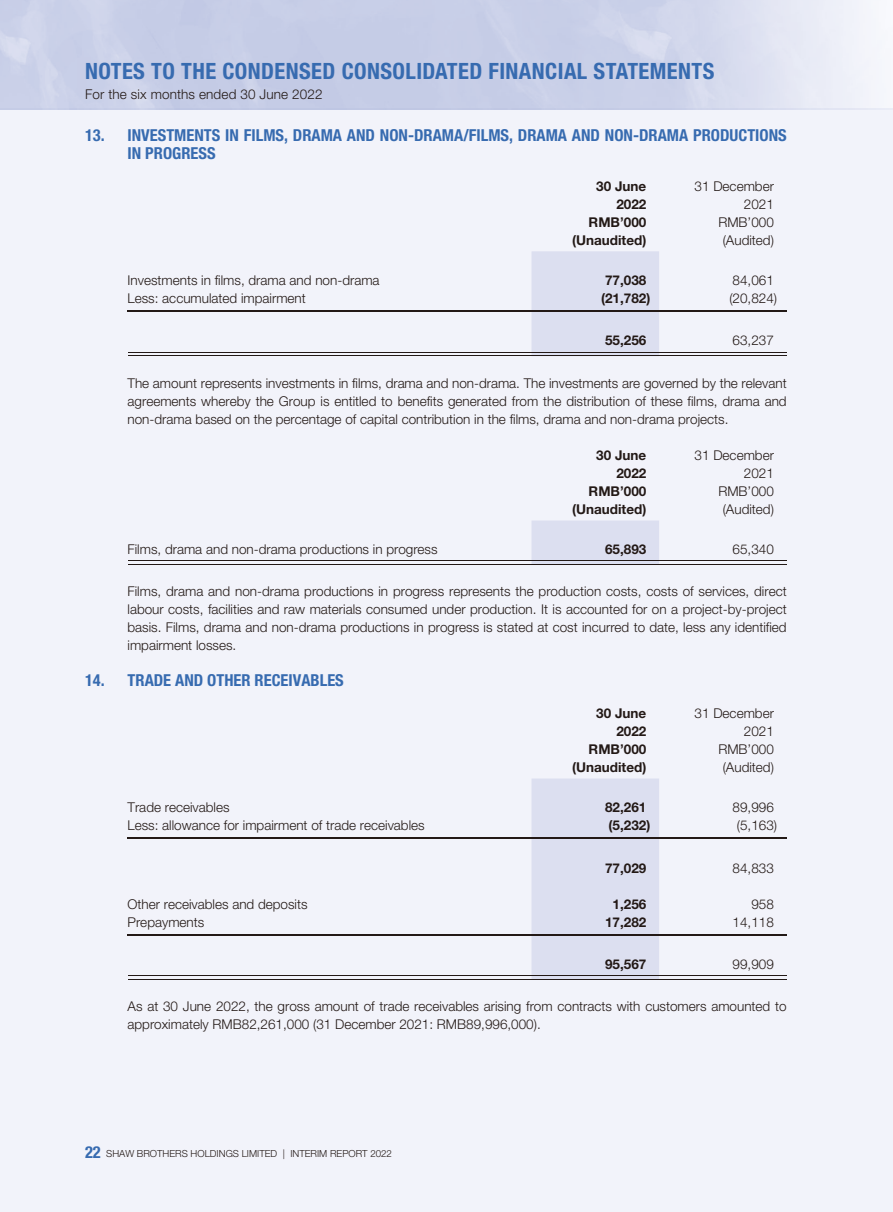
<style>
.page{position:relative;width:893px;height:1212px;background:#fff}
.page>*{position:absolute;margin:0;border:0;box-sizing:border-box;transform-origin:0 0}
.t1{font:700 condensed 22.5px "Helvetica Neue LT Std";letter-spacing:.02em;color:#376bb0}
.t2{font:700 condensed 16.5px/18px "Helvetica Neue LT Std";color:#376bb0}
.t3{font:300 13.5px/18px "Helvetica Neue LT Std";color:#231916;text-align:right}
.t4{font:700 13.5px/18px "Helvetica Neue LT Std";color:#231916;text-align:right}
.t5{font:300 9.75px "Helvetica Neue LT Std";color:#231916}
.s1{font-weight:700;font-stretch:condensed;font-size:16.5px;color:#376bb0}
</style>
<div class="page">
<div style="left:0;top:109px;width:893px;height:1103px;background:#f2f3fa"></div>
<div style="left:531px;top:251px;width:128px;height:104px;background:#dcdff0"></div>
<hr style="left:128px;top:310px;width:659px;height:2px;background:#231916">
<hr style="left:128px;top:352px;width:403px;height:1px;background:#231916">
<hr style="left:128px;top:355px;width:403px;height:1px;background:#231916">
<hr style="left:531px;top:352px;width:128px;height:1px;background:#231916">
<hr style="left:531px;top:355px;width:128px;height:1px;background:#231916">
<hr style="left:659px;top:352px;width:128px;height:1px;background:#231916">
<hr style="left:659px;top:355px;width:128px;height:1px;background:#231916">
<div style="left:531px;top:520px;width:128px;height:44px;background:#dcdff0"></div>
<hr style="left:128px;top:560px;width:403px;height:1px;background:#231916">
<hr style="left:128px;top:564px;width:403px;height:1px;background:#231916">
<hr style="left:531px;top:560px;width:128px;height:1px;background:#231916">
<hr style="left:531px;top:564px;width:128px;height:1px;background:#231916">
<hr style="left:659px;top:560px;width:128px;height:1px;background:#231916">
<hr style="left:659px;top:564px;width:128px;height:1px;background:#231916">
<div style="left:531px;top:778px;width:128px;height:201px;background:#dcdff0"></div>
<hr style="left:128px;top:837px;width:659px;height:2px;background:#231916">
<hr style="left:128px;top:934px;width:659px;height:1px;background:#231916">
<hr style="left:128px;top:975px;width:403px;height:1px;background:#231916">
<hr style="left:128px;top:979px;width:403px;height:1px;background:#231916">
<hr style="left:531px;top:975px;width:128px;height:1px;background:#231916">
<hr style="left:531px;top:979px;width:128px;height:1px;background:#231916">
<hr style="left:659px;top:975px;width:128px;height:1px;background:#231916">
<hr style="left:659px;top:979px;width:128px;height:1px;background:#231916">
<h1 class="t1" style="left:85px;top:63px;width:631px">NOTES TO THE CONDENSED CONSOLIDATED FINANCIAL STATEMENTS</h1>
<p class="t3" style="left:85px;top:87px;width:239px">For the six months ended 30 June 2022</p>
<p class="t2" style="left:128px;top:128px;width:661px;text-indent:-43px">13. INVESTMENTS IN FILMS, DRAMA AND NON-DRAMA/FILMS, DRAMA AND NON-DRAMA PRODUCTIONS<br>IN PROGRESS</p>
<p class="t4" style="left:596px;top:178px;width:52px">30 June<br>2022</p>
<p class="t3" style="left:695px;top:178px;width:81px">31 December<br>2021</p>
<p class="t4" style="left:589px;top:214px;width:59px">RMB’000</p>
<p class="t3" style="left:718px;top:214px;width:57px">RMB’000</p>
<p class="t4" style="left:572px;top:232px;width:76px">(Unaudited)</p>
<p class="t3" style="left:723px;top:232px;width:53px">(Audited)</p>
<p class="t3" style="left:128px;top:273px;width:254px">Investments in films, drama and non-drama</p>
<p class="t4" style="left:605px;top:273px;width:43px">77,038</p>
<p class="t3" style="left:733px;top:273px;width:43px">84,061</p>
<p class="t3" style="left:128px;top:291px;width:180px">Less: accumulated impairment</p>
<p class="t4" style="left:601px;top:291px;width:51px">(21,782)</p>
<p class="t3" style="left:729px;top:291px;width:49px">(20,824)</p>
<p class="t4" style="left:605px;top:333px;width:43px">55,256</p>
<p class="t3" style="left:733px;top:333px;width:43px">63,237</p>
<p class="t3" style="left:128px;top:375px;width:661px;text-align:justify">The amount represents investments in films, drama and non-drama. The investments are governed by the relevant agreements whereby the Group is entitled to benefits generated from the distribution of these films, drama and non-drama based on the percentage of capital contribution in the films, drama and non-drama projects.</p>
<p class="t4" style="left:596px;top:447px;width:52px">30 June<br>2022</p>
<p class="t3" style="left:695px;top:447px;width:81px">31 December<br>2021</p>
<p class="t4" style="left:589px;top:483px;width:59px">RMB’000</p>
<p class="t3" style="left:718px;top:483px;width:57px">RMB’000</p>
<p class="t4" style="left:572px;top:501px;width:76px">(Unaudited)</p>
<p class="t3" style="left:723px;top:501px;width:53px">(Audited)</p>
<p class="t3" style="left:128px;top:542px;width:312px">Films, drama and non-drama productions in progress</p>
<p class="t4" style="left:605px;top:542px;width:43px">65,893</p>
<p class="t3" style="left:733px;top:542px;width:43px">65,340</p>
<p class="t3" style="left:128px;top:584px;width:661px;text-align:justify">Films, drama and non-drama productions in progress represents the production costs, costs of services, direct labour costs, facilities and raw materials consumed under production. It is accounted for on a project-by-project basis. Films, drama and non-drama productions in progress is stated at cost incurred to date, less any identified impairment losses.</p>
<p class="t2" style="left:85px;top:673px;width:260px">14. TRADE AND OTHER RECEIVABLES</p>
<p class="t4" style="left:596px;top:705px;width:52px">30 June<br>2022</p>
<p class="t3" style="left:695px;top:705px;width:81px">31 December<br>2021</p>
<p class="t4" style="left:589px;top:741px;width:59px">RMB’000</p>
<p class="t3" style="left:718px;top:741px;width:57px">RMB’000</p>
<p class="t4" style="left:572px;top:759px;width:76px">(Unaudited)</p>
<p class="t3" style="left:723px;top:759px;width:53px">(Audited)</p>
<p class="t3" style="left:128px;top:800px;width:104px">Trade receivables</p>
<p class="t4" style="left:605px;top:800px;width:43px">82,261</p>
<p class="t3" style="left:733px;top:800px;width:43px">89,996</p>
<p class="t3" style="left:128px;top:818px;width:299px">Less: allowance for impairment of trade receivables</p>
<p class="t4" style="left:609px;top:818px;width:43px">(5,232)</p>
<p class="t3" style="left:737px;top:818px;width:42px">(5,163)</p>
<p class="t4" style="left:605px;top:860px;width:43px">77,029</p>
<p class="t3" style="left:733px;top:860px;width:43px">84,833</p>
<p class="t3" style="left:128px;top:896px;width:182px">Other receivables and deposits</p>
<p class="t4" style="left:613px;top:896px;width:35px">1,256</p>
<p class="t3" style="left:751px;top:896px;width:24px">958</p>
<p class="t3" style="left:128px;top:914px;width:78px">Prepayments</p>
<p class="t4" style="left:605px;top:914px;width:43px">17,282</p>
<p class="t3" style="left:733px;top:914px;width:43px">14,118</p>
<p class="t4" style="left:605px;top:957px;width:43px">95,567</p>
<p class="t3" style="left:733px;top:957px;width:43px">99,909</p>
<p class="t3" style="left:128px;top:999px;width:661px;text-align:left">As at 30 June 2022, the gross amount of trade receivables arising from contracts with customers amounted to approximately RMB82,261,000 (31 December 2021: RMB89,996,000).</p>
<p class="t5" style="left:85px;top:1150px;width:308px"><span class="s1">22</span> SHAW BROTHERS HOLDINGS LIMITED | INTERIM REPORT 2022</p>
</div>
